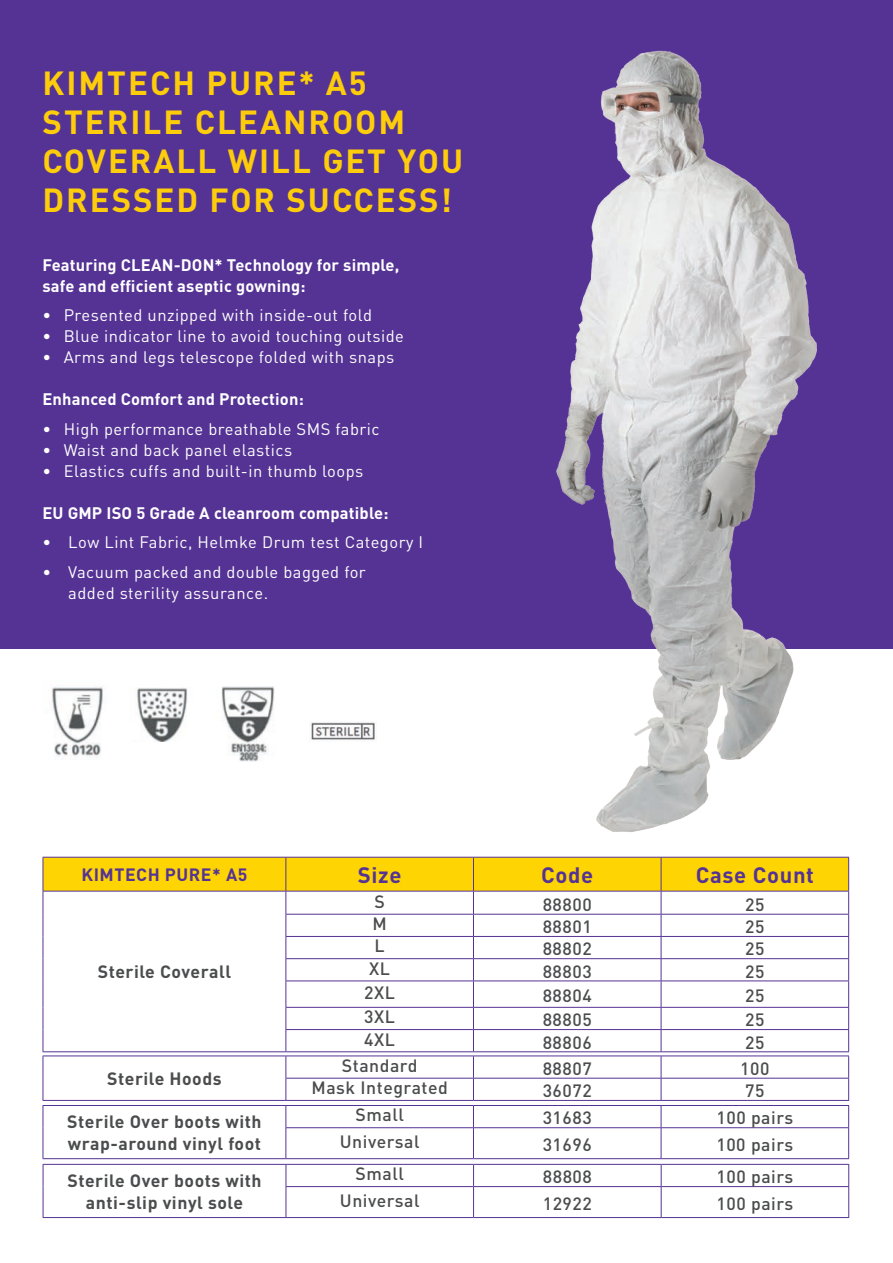
<style>
.page{position:relative;width:893px;height:1263px;background:#fff}
.page>*{position:absolute;margin:0;border:0;box-sizing:border-box;transform-origin:0 0}
.t1{font:700 33px/39px "DIN Pro";letter-spacing:.06em;color:#fdcd0b}
.t2{font:700 22.05px "DIN Pro";letter-spacing:.03em;color:#553394}
.t3{font:500 17.7px "DIN Pro";letter-spacing:.03em;color:#4b4c4d}
.t4{font:700 17.7px/22px "DIN Pro";letter-spacing:.03em;color:#4b4c4d}
.t5{font:700 17.7px "DIN Pro";letter-spacing:.03em;color:#553394}
.t6{font:16.5px/21px "DIN Pro";letter-spacing:.03em;color:#fff}
.t7{font:700 16.5px/21px "DIN Pro";letter-spacing:.01em;color:#fff}
</style>
<div class="page">
<div style="left:0;top:0;width:893px;height:648px;background:#553394"></div>
<hr style="left:43px;top:1217px;width:243px;height:1px;background:#553394">
<svg style="left:43px;top:857px;width:806px;height:360px"></svg>
<hr style="left:286px;top:1186px;width:188px;height:1px;background:#553394">
<hr style="left:286px;top:1187px;width:1px;height:30px;background:#553394">
<hr style="left:474px;top:1186px;width:187px;height:1px;background:#553394">
<hr style="left:473px;top:1187px;width:1px;height:30px;background:#553394">
<hr style="left:661px;top:1186px;width:188px;height:1px;background:#553394">
<hr style="left:661px;top:1187px;width:1px;height:30px;background:#553394">
<hr style="left:848px;top:1187px;width:1px;height:30px;background:#553394">
<hr style="left:286px;top:1217px;width:188px;height:1px;background:#553394">
<hr style="left:474px;top:1217px;width:187px;height:1px;background:#553394">
<hr style="left:661px;top:1217px;width:188px;height:1px;background:#553394">
<img style="left:547px;top:50px;width:276px;height:782px">
<img style="left:52px;top:687px;width:51px;height:72px">
<img style="left:221px;top:687px;width:54px;height:74px">
<img style="left:137px;top:688px;width:50px;height:53px">
<img style="left:311px;top:722px;width:66px;height:20px">
<h1 class="t1" style="left:43px;top:62px;width:422px">KIMTECH PURE* A5<br>STERILE CLEANROOM<br>COVERALL WILL GET YOU<br>DRESSED FOR SUCCESS!</h1>
<p class="t7" style="left:42px;top:253px;width:358px">Featuring CLEAN-DON* Technology for simple, safe and efficient aseptic gowning:</p>
<p class="t6" style="left:42px;top:304px;width:331px">• Presented unzipped with inside-out fold</p>
<p class="t6" style="left:42px;top:325px;width:363px">• Blue indicator line to avoid touching outside</p>
<p class="t6" style="left:42px;top:346px;width:353px">• Arms and legs telescope folded with snaps</p>
<p class="t7" style="left:42px;top:388px;width:263px">Enhanced Comfort and Protection:</p>
<p class="t6" style="left:42px;top:417px;width:339px">• High performance breathable SMS fabric</p>
<p class="t6" style="left:42px;top:438px;width:251px">• Waist and back panel elastics</p>
<p class="t6" style="left:42px;top:459px;width:322px">• Elastics cuffs and built-in thumb loops</p>
<p class="t7" style="left:42px;top:501px;width:347px">EU GMP ISO 5 Grade A cleanroom compatible:</p>
<p class="t6" style="left:42px;top:531px;width:382px">• Low Lint Fabric, Helmke Drum test Category I</p>
<p class="t6" style="left:68px;top:560px;width:299px;text-indent:-26px">• Vacuum packed and double bagged for added sterility assurance.</p>
<p class="t5" style="left:81px;top:862px;width:167px">KIMTECH PURE* A5</p>
<h2 class="t2" style="left:358px;top:860px;width:45px">Size</h2>
<h2 class="t2" style="left:541px;top:860px;width:54px">Code</h2>
<h2 class="t2" style="left:696px;top:860px;width:120px">Case Count</h2>
<p class="t4" style="left:98px;top:960px;width:135px">Sterile Coverall</p>
<p class="t4" style="left:107px;top:1067px;width:116px">Sterile Hoods</p>
<p class="t3" style="left:374px;top:889px;width:12px">S</p>
<p class="t3" style="left:543px;top:892px;width:51px">88800</p>
<p class="t3" style="left:745px;top:892px;width:21px">25</p>
<p class="t3" style="left:372px;top:912px;width:16px">M</p>
<p class="t3" style="left:543px;top:915px;width:51px">88801</p>
<p class="t3" style="left:745px;top:915px;width:21px">25</p>
<p class="t3" style="left:375px;top:934px;width:12px">L</p>
<p class="t3" style="left:543px;top:937px;width:51px">88802</p>
<p class="t3" style="left:745px;top:937px;width:21px">25</p>
<p class="t3" style="left:369px;top:956px;width:22px">XL</p>
<p class="t3" style="left:543px;top:959px;width:51px">88803</p>
<p class="t3" style="left:745px;top:959px;width:21px">25</p>
<p class="t3" style="left:364px;top:980px;width:32px">2XL</p>
<p class="t3" style="left:543px;top:983px;width:51px">88804</p>
<p class="t3" style="left:745px;top:983px;width:21px">25</p>
<p class="t3" style="left:364px;top:1005px;width:32px">3XL</p>
<p class="t3" style="left:543px;top:1008px;width:51px">88805</p>
<p class="t3" style="left:745px;top:1008px;width:21px">25</p>
<p class="t3" style="left:364px;top:1027px;width:32px">4XL</p>
<p class="t3" style="left:543px;top:1030px;width:51px">88806</p>
<p class="t3" style="left:745px;top:1030px;width:21px">25</p>
<p class="t3" style="left:342px;top:1053px;width:77px">Standard</p>
<p class="t3" style="left:543px;top:1056px;width:51px">88807</p>
<p class="t3" style="left:740px;top:1056px;width:31px">100</p>
<p class="t3" style="left:311px;top:1076px;width:138px">Mask Integrated</p>
<p class="t3" style="left:543px;top:1079px;width:51px">36072</p>
<p class="t3" style="left:745px;top:1079px;width:21px">75</p>
<p class="t4" style="left:67px;top:1110px;width:196px">Sterile Over boots with wrap-around vinyl foot</p>
<p class="t3" style="left:355px;top:1103px;width:50px">Small</p>
<p class="t3" style="left:543px;top:1106px;width:51px">31683</p>
<p class="t3" style="left:716px;top:1106px;width:78px">100 pairs</p>
<p class="t3" style="left:340px;top:1130px;width:81px">Universal</p>
<p class="t3" style="left:543px;top:1132px;width:51px">31696</p>
<p class="t3" style="left:716px;top:1132px;width:78px">100 pairs</p>
<p class="t4" style="left:67px;top:1168px;width:196px;text-align:center">Sterile Over boots with anti-slip vinyl sole</p>
<p class="t3" style="left:356px;top:1162px;width:50px">Small</p>
<p class="t3" style="left:543px;top:1165px;width:51px">88808</p>
<p class="t3" style="left:716px;top:1165px;width:78px">100 pairs</p>
<p class="t3" style="left:340px;top:1188px;width:81px">Universal</p>
<p class="t3" style="left:543px;top:1191px;width:51px">12922</p>
<p class="t3" style="left:716px;top:1191px;width:78px">100 pairs</p>
</div>
